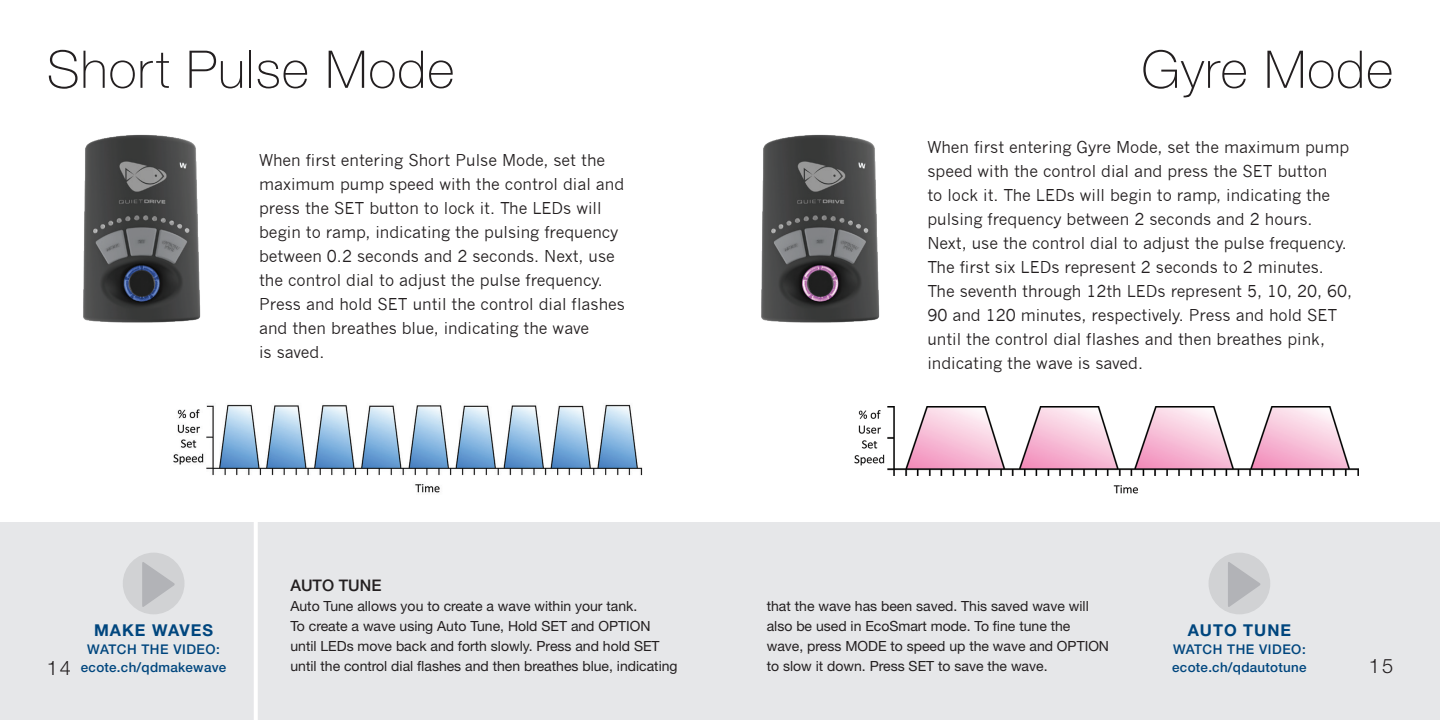
<style>
.page{position:relative;width:1440px;height:720px;background:#fff}
.page>*{position:absolute;margin:0;border:0;box-sizing:border-box;transform-origin:0 0}
.t1{font:100 52px "Helvetica Neue";letter-spacing:.02em;color:#231f20}
.t2{font:300 20px "Helvetica Neue";color:#231f20}
.t3{font:700 16.4px "Helvetica Neue";letter-spacing:.06em;color:#00467e}
.t4{font:16px/24px "News Gothic";color:#231f20}
.t5{font:500 16px "Helvetica Neue";color:#231f20}
.t6{font:14px/20px "Helvetica Neue";color:#231f20}
.t7{font:500 13.4px/17.8px "Helvetica Neue";letter-spacing:.02em;color:#00467e}
</style>
<div class="page">
<div style="left:0;top:522px;width:1440px;height:198px;background:#e6e7e9"></div>
<div style="left:1209px;top:553px;width:61px;height:61px;background:#d1d2d4;border-radius:50%"></div>
<svg style="left:1228px;top:562px;width:33px;height:45px"></svg>
<div style="left:123px;top:553px;width:62px;height:61px;background:#d1d2d4;border-radius:50%"></div>
<svg style="left:142px;top:562px;width:33px;height:45px"></svg>
<img style="left:173px;top:404px;width:470px;height:89px">
<img style="left:854px;top:406px;width:505px;height:88px">
<hr style="left:254px;top:508px;width:4px;height:212px;background:#fff">
<img style="left:83px;top:134px;width:118px;height:189px">
<img style="left:761px;top:134px;width:119px;height:189px">
<h1 class="t1" style="left:47px;top:40px;width:409px">Short Pulse Mode</h1>
<h1 class="t1" style="left:1141px;top:40px;width:253px">Gyre Mode</h1>
<p class="t4" style="left:259px;top:148px;width:367px">When first entering Short Pulse Mode, set the maximum pump speed with the control dial and press the SET button to lock it. The LEDs will begin to ramp, indicating the pulsing frequency between 0.2 seconds and 2 seconds. Next, use the control dial to adjust the pulse frequency.<br>Press and hold SET until the control dial flashes and then breathes blue, indicating the wave<br>is saved.</p>
<p class="t4" style="left:927px;top:135px;width:426px">When first entering Gyre Mode, set the maximum pump speed with the control dial and press the SET button<br>to lock it. The LEDs will begin to ramp, indicating the pulsing frequency between 2 seconds and 2 hours.<br>Next, use the control dial to adjust the pulse frequency.<br>The first six LEDs represent 2 seconds to 2 minutes.<br>The seventh through 12th LEDs represent 5, 10, 20, 60, 90 and 120 minutes, respectively. Press and hold SET until the control dial flashes and then breathes pink, indicating the wave is saved.</p>
<p class="t5" style="left:290px;top:576px;width:92px">AUTO TUNE</p>
<p class="t6" style="left:290px;top:596px;width:389px">Auto Tune allows you to create a wave within your tank.<br>To create a wave using Auto Tune, Hold SET and OPTION until LEDs move back and forth slowly. Press and hold SET until the control dial flashes and then breathes blue, indicating</p>
<p class="t6" style="left:767px;top:596px;width:344px">that the wave has been saved. This saved wave will also be used in EcoSmart mode. To fine tune the wave, press MODE to speed up the wave and OPTION to slow it down. Press SET to save the wave.</p>
<p class="t3" style="left:94px;top:620px;width:120px">MAKE WAVES</p>
<p class="t7" style="left:81px;top:640px;width:147px;text-align:center">WATCH THE VIDEO: ecote.ch/qdmakewave</p>
<p class="t3" style="left:1188px;top:620px;width:105px">AUTO TUNE</p>
<p class="t7" style="left:1172px;top:640px;width:136px">WATCH THE VIDEO: ecote.ch/qdautotune</p>
<p class="t2" style="left:47px;top:656px;width:26px">14</p>
<p class="t2" style="left:1369px;top:654px;width:26px">15</p>
</div>
